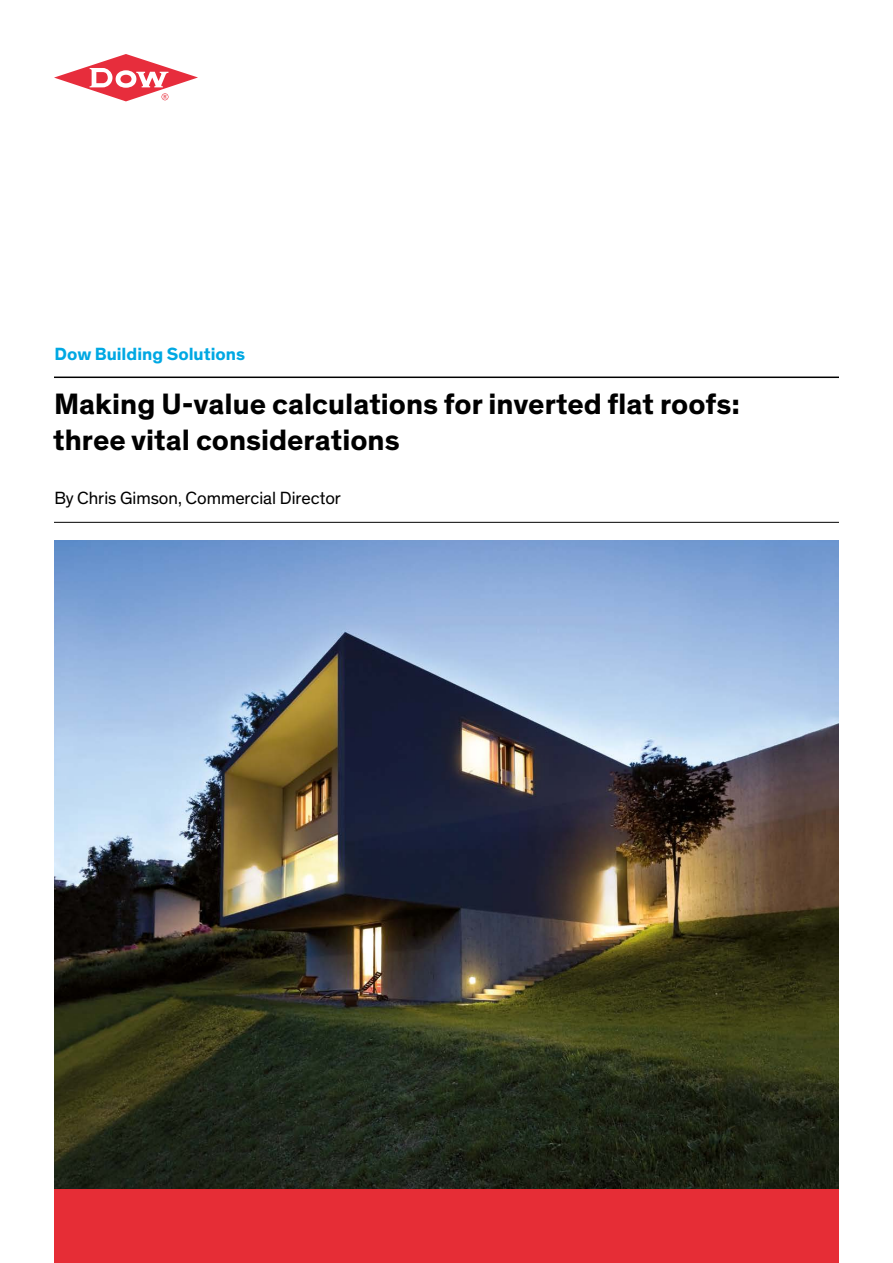
<style>
.page{position:relative;width:893px;height:1263px;background:#fff}
.page>*{position:absolute;margin:0;border:0;box-sizing:border-box;transform-origin:0 0}
.t1{font:700 30px/36px "Dow Corporate";color:#000}
.t2{font:18px "Dow Corporate";color:#000}
.t3{font:700 18px "Dow Corporate";color:#00a8e3}
</style>
<div class="page">
<svg style="left:54px;top:54px;width:144px;height:47px"></svg>
<div style="left:54px;top:1188px;width:785px;height:75px;background:#e62d36"></div>
<hr style="left:54px;top:522px;width:785px;height:1px;background:#000">
<hr style="left:54px;top:377px;width:785px;height:1px;background:#000">
<img style="left:54px;top:540px;width:785px;height:648px">
<p class="t3" style="left:54px;top:343px;width:192px">Dow Building Solutions</p>
<p class="t1" style="left:53px;top:387px;width:688px">Making U-value calculations for inverted flat roofs: three vital considerations</p>
<p class="t2" style="left:54px;top:487px;width:288px">By Chris Gimson, Commercial Director</p>
</div>
